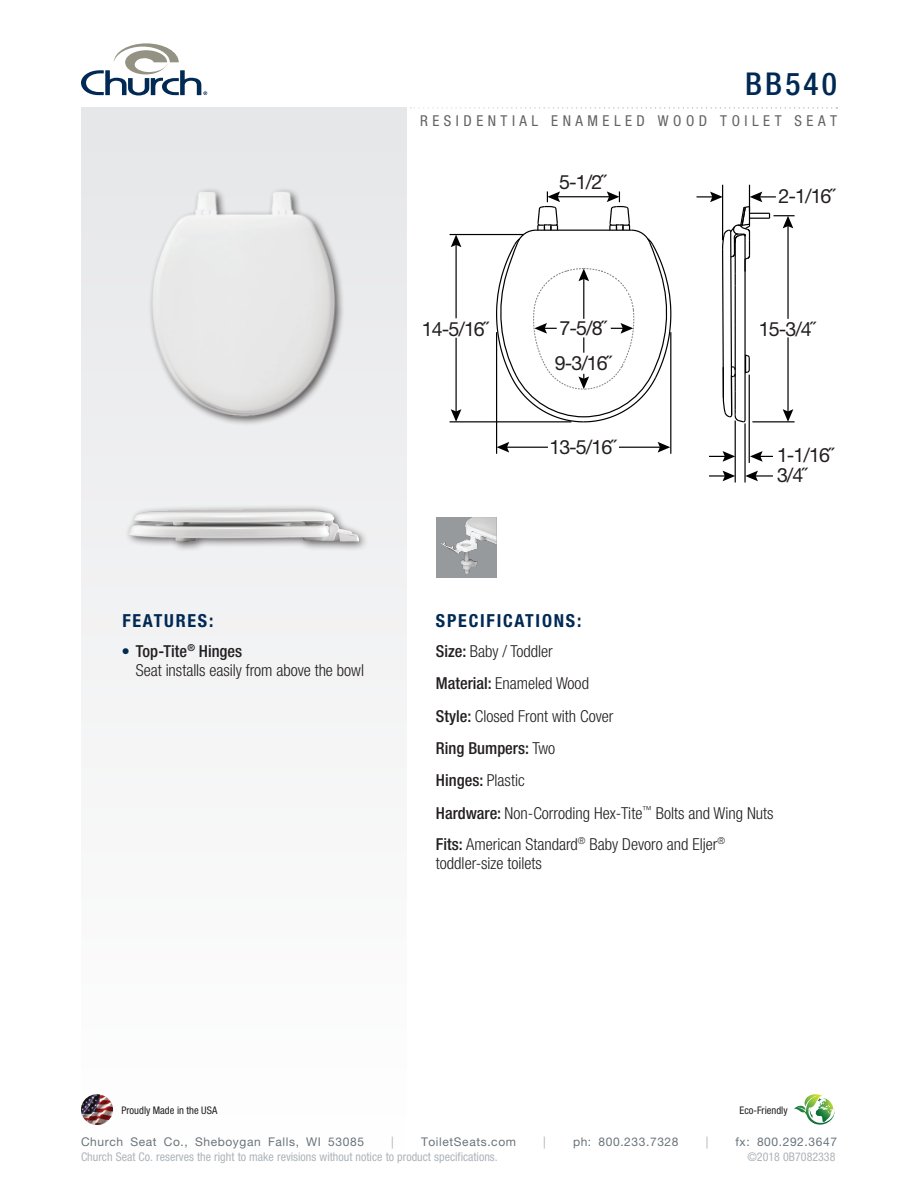
<style>
.page{position:relative;width:918px;height:1188px;background:#fff}
.page>*{position:absolute;margin:0;border:0;box-sizing:border-box;transform-origin:0 0}
.t1{font:500 condensed 31.5px "Helvetica Neue LT Std";letter-spacing:.1em;color:#002954}
.t2{font:19.65px/35.1px "Helvetica Neue";letter-spacing:-.05em;color:#231f20}
.Bullets{font:700 condensed 18px "Helvetica Neue LT Std";letter-spacing:.1em;color:#002954}
.Bullets-2{font:300 condensed 16.5px/19.8px "Helvetica Neue LT Std";color:#231f20}
.t3{font:500 condensed 16.5px "Helvetica Neue LT Std";color:#231f20}
.t4{font:condensed 15px "Helvetica Neue LT Std";letter-spacing:.3em;color:#636366}
.t5{font:condensed 12px "Helvetica Neue LT Std";color:#adb4ba}
.t6{font:12px "Helvetica Neue LT Std";letter-spacing:.05em;color:#6a747b}
.t7{font:12px "Helvetica Neue LT Std";color:#adb4ba}
.t8{font:condensed 10.5px "Helvetica Neue LT Std";color:#231f20}
.s1{font-weight:500}
.s2{font-weight:300}
</style>
<div class="page">
<div style="left:81px;top:107px;width:326px;height:1045px;background:linear-gradient(to right,#f4f4f5,#f4f4f5)"></div>
<svg style="left:410px;top:107px;width:427px;height:2px"></svg>
<svg style="left:81px;top:43px;width:126px;height:52px"></svg>
<div style="left:125px;top:504px;width:244px;height:49px;background:#231f20;opacity:.75"></div>
<img style="left:130px;top:509px;width:228px;height:33px">
<div style="left:148px;top:187px;width:197px;height:239px;background:#231f20;opacity:.75"></div>
<img style="left:131px;top:191px;width:226px;height:226px">
<img style="left:81px;top:1094px;width:32px;height:31px">
<svg style="left:794px;top:1094px;width:41px;height:31px"></svg>
<hr style="left:619px;top:447px;width:43px;height:1px;background:#000">
<svg style="left:658px;top:442px;width:12px;height:11px"></svg>
<hr style="left:505px;top:447px;width:43px;height:1px;background:#000">
<svg style="left:497px;top:442px;width:12px;height:11px"></svg>
<hr style="left:455px;top:243px;width:2px;height:75px;background:#000">
<svg style="left:451px;top:235px;width:10px;height:12px"></svg>
<hr style="left:455px;top:338px;width:2px;height:75px;background:#000">
<svg style="left:451px;top:409px;width:10px;height:12px"></svg>
<hr style="left:450px;top:421px;width:121px;height:1px;background:#000">
<hr style="left:496px;top:332px;width:1px;height:122px;background:#000">
<hr style="left:450px;top:234px;width:74px;height:1px;background:#000">
<hr style="left:670px;top:332px;width:1px;height:122px;background:#000">
<svg style="left:746px;top:471px;width:27px;height:10px"></svg>
<svg style="left:750px;top:451px;width:23px;height:11px"></svg>
<svg style="left:709px;top:471px;width:26px;height:10px"></svg>
<svg style="left:709px;top:451px;width:26px;height:11px"></svg>
<hr style="left:735px;top:421px;width:1px;height:62px;background:#000">
<hr style="left:744px;top:423px;width:2px;height:60px;background:#000">
<hr style="left:749px;top:375px;width:1px;height:88px;background:#000">
<svg style="left:697px;top:185px;width:98px;height:238px"></svg>
<svg style="left:495px;top:191px;width:177px;height:232px"></svg>
<div style="left:436px;top:517px;width:61px;height:61px;background:#979a9d"></div>
<img style="left:441px;top:517px;width:56px;height:57px">
<p class="t1" style="left:745px;top:66px;width:93px">BB540</p>
<p class="t4" style="left:420px;top:112px;width:418px">RESIDENTIAL ENAMELED WOOD TOILET SEAT</p>
<p class="Bullets" style="left:122px;top:609px;width:93px">FEATURES:</p>
<p class="Bullets-2" style="left:136px;top:641px;width:230px;text-indent:-14px"><sup>●</sup> <span class="s1">Top-Tite</span><sup>®</sup> <span class="s1">Hinges<br></span>Seat installs easily from above the bowl</p>
<p class="t2" style="left:559px;top:164px;width:48px">5-1/2˝</p>
<p class="t2" style="left:422px;top:311px;width:68px">14-5/16˝</p>
<p class="t2" style="left:555px;top:310px;width:58px">7-5/8˝<br>9-3/16˝</p>
<p class="t2" style="left:549px;top:429px;width:68px">13-5/16˝</p>
<p class="t2" style="left:779px;top:178px;width:58px">2-1/16˝</p>
<p class="t2" style="left:759px;top:311px;width:58px">15-3/4˝</p>
<p class="t2" style="left:777px;top:445px;width:58px;line-height:20.1px">1-1/16˝<br>3/4˝</p>
<p class="Bullets" style="left:436px;top:609px;width:147px">SPECIFICATIONS:</p>
<p class="Bullets-2" style="left:436px;top:641px;width:118px"><span class="s1">Size:</span> Baby / Toddler</p>
<p class="Bullets-2" style="left:436px;top:673px;width:155px"><span class="s1">Material:</span> Enameled Wood</p>
<p class="Bullets-2" style="left:436px;top:706px;width:179px"><span class="s1">Style:</span> Closed Front with Cover</p>
<p class="t3" style="left:436px;top:738px;width:121px">Ring Bumpers: <span class="s2">Two</span></p>
<p class="t3" style="left:436px;top:771px;width:90px">Hinges: <span class="s2">Plastic</span></p>
<p class="Bullets-2" style="left:436px;top:803px;width:339px"><span class="s1">Hardware:</span> Non-Corroding Hex-Tite<sup>™</sup> Bolts and Wing Nuts</p>
<p class="Bullets-2" style="left:436px;top:834px;width:291px"><span class="s1">Fits:</span> American Standard<sup>®</sup> Baby Devoro and Eljer<sup>® </sup>toddler-size toilets</p>
<p class="t8" style="left:121px;top:1104px;width:97px">Proudly Made in the USA</p>
<p class="t8" style="left:739px;top:1104px;width:50px">Eco-Friendly</p>
<p class="t6" style="left:81px;top:1134px;width:285px">Church Seat Co., Sheboygan Falls, WI 53085</p>
<p class="t7" style="left:391px;top:1134px;width:4px">|</p>
<p class="t6" style="left:421px;top:1134px;width:97px">ToiletSeats.com</p>
<p class="t7" style="left:543px;top:1134px;width:4px">|</p>
<p class="t6" style="left:573px;top:1134px;width:107px">ph: 800.233.7328</p>
<p class="t7" style="left:706px;top:1134px;width:4px">|</p>
<p class="t6" style="left:735px;top:1134px;width:103px">fx: 800.292.3647</p>
<p class="t5" style="left:81px;top:1149px;width:418px">Church Seat Co. reserves the right to make revisions without notice to product specifications.</p>
<p class="t5" style="left:747px;top:1149px;width:90px">©2018 0B7082338</p>
</div>
